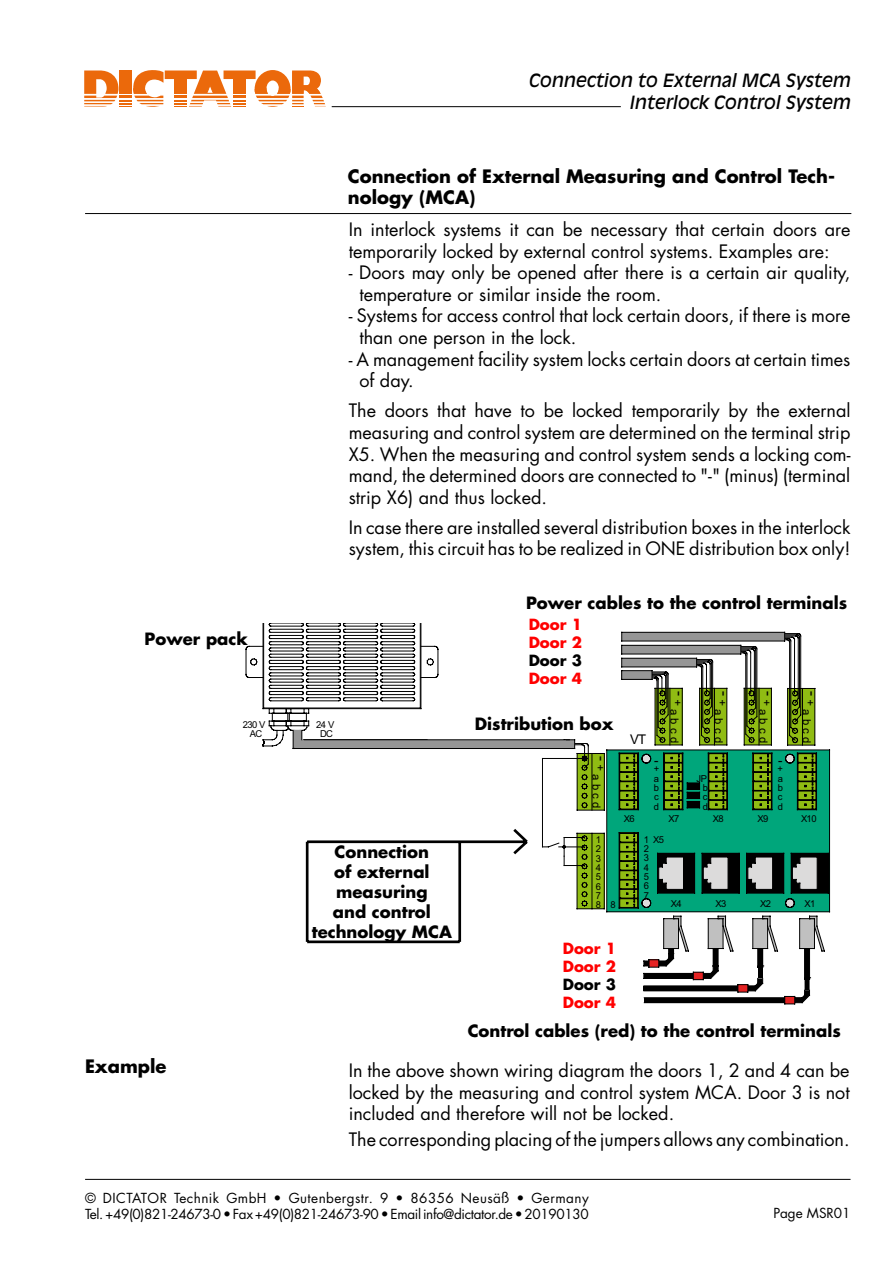
<style>
.page{position:relative;width:893px;height:1263px;background:#fff}
.page>*{position:absolute;margin:0;border:0;box-sizing:border-box;transform-origin:0 0}
.t1{font:18px/21.6px "Futura Std";color:#000}
.t2{font:700 18px/21.6px "Futura Std";color:#000}
.t3{font:italic 18px/21.6px "Antique Olive Std";color:#000;text-align:right}
.t4{font:700 16.5px/19.8px "Futura Std";color:#000;text-align:center}
.t5{font:15.15px "Arial";color:#000}
.t6{font:700 15px/18px "Futura Std";color:#f00}
.t7{font:700 15px "Futura Std";color:#000}
.t8{font:13.5px/16.2px "Futura Std";letter-spacing:-.025em;color:#000}
.t9{font:13.5px "Futura Std";color:#000}
.t10{font:13.35px "Arial";color:#000}
.t11{font:11.4px "Arial";letter-spacing:.295em;color:#000}
.t12{font:9.6px/9.3px "Arial";letter-spacing:-.07em;color:#000;text-align:justify}
.s1{font-size:15.15px}
</style>
<div class="page">
<hr style="left:85px;top:1179px;width:765px;height:1px;background:#000">
<hr style="left:85px;top:213px;width:766px;height:1px;background:#000">
<svg style="left:84px;top:70px;width:242px;height:37px"></svg>
<hr style="left:332px;top:106px;width:289px;height:1px;background:#000">
<hr style="left:604px;top:753px;width:1px;height:57px;background:#000">
<div style="left:293px;top:740px;width:273px;height:8px;background:#969696"></div>
<hr style="left:304px;top:739px;width:265px;height:1px;background:#000">
<hr style="left:293px;top:748px;width:276px;height:1px;background:#000">
<svg style="left:246px;top:624px;width:192px;height:125px"></svg>
<div style="left:607px;top:750px;width:222px;height:162px;background:#00a67b"></div>
<hr style="left:607px;top:911px;width:222px;height:1px;background:#000">
<hr style="left:829px;top:750px;width:1px;height:162px;background:#000">
<hr style="left:607px;top:750px;width:222px;height:1px;background:#000">
<hr style="left:606px;top:750px;width:1px;height:162px;background:#000">
<svg style="left:785px;top:899px;width:9px;height:8px"></svg>
<svg style="left:619px;top:753px;width:32px;height:57px"></svg>
<hr style="left:663px;top:753px;width:1px;height:57px;background:#000">
<hr style="left:727px;top:753px;width:1px;height:57px;background:#000">
<svg style="left:708px;top:753px;width:19px;height:57px"></svg>
<hr style="left:772px;top:753px;width:1px;height:57px;background:#000">
<hr style="left:752px;top:753px;width:1px;height:57px;background:#000">
<svg style="left:753px;top:753px;width:19px;height:57px"></svg>
<svg style="left:785px;top:753px;width:32px;height:57px"></svg>
<svg style="left:619px;top:832px;width:32px;height:77px"></svg>
<div style="left:791px;top:853px;width:37px;height:40px;background:#000"></div>
<hr style="left:791px;top:893px;width:37px;height:1px;background:#000">
<hr style="left:828px;top:853px;width:1px;height:40px;background:#000">
<svg style="left:793px;top:857px;width:24px;height:32px"></svg>
<div style="left:747px;top:853px;width:37px;height:40px;background:#000"></div>
<hr style="left:747px;top:893px;width:37px;height:1px;background:#000">
<hr style="left:746px;top:853px;width:1px;height:40px;background:#000">
<svg style="left:748px;top:857px;width:25px;height:32px"></svg>
<div style="left:702px;top:853px;width:37px;height:40px;background:#000"></div>
<hr style="left:702px;top:893px;width:37px;height:1px;background:#000">
<hr style="left:739px;top:853px;width:1px;height:40px;background:#000">
<svg style="left:703px;top:857px;width:25px;height:32px"></svg>
<div style="left:657px;top:853px;width:38px;height:40px;background:#000"></div>
<hr style="left:657px;top:893px;width:38px;height:1px;background:#000">
<svg style="left:658px;top:857px;width:25px;height:32px"></svg>
<hr style="left:771px;top:688px;width:1px;height:57px;background:#000">
<svg style="left:664px;top:753px;width:36px;height:57px"></svg>
<svg style="left:644px;top:916px;width:133px;height:77px"></svg>
<svg style="left:305px;top:829px;width:223px;height:115px"></svg>
<div style="left:622px;top:632px;width:163px;height:9px;background:#969696"></div>
<hr style="left:622px;top:641px;width:163px;height:1px;background:#000">
<svg style="left:621px;top:632px;width:150px;height:114px"></svg>
<hr style="left:622px;top:632px;width:163px;height:1px;background:#000">
<hr style="left:815px;top:688px;width:1px;height:57px;background:#000">
<svg style="left:784px;top:632px;width:31px;height:114px"></svg>
<div style="left:804px;top:948px;width:5px;height:42px;background:#000"></div>
<svg style="left:799px;top:916px;width:25px;height:35px"></svg>
<hr style="left:809px;top:948px;width:1px;height:31px;background:#000">
<div style="left:644px;top:998px;width:141px;height:5px;background:#000"></div>
<hr style="left:644px;top:997px;width:141px;height:1px;background:#000">
<svg style="left:784px;top:990px;width:25px;height:15px"></svg>
<svg style="left:542px;top:740px;width:62px;height:169px"></svg>
<p class="t3" style="left:528px;top:70px;width:324px">Connection to External MCA System<br>Interlock Control System</p>
<p class="t2" style="left:348px;top:165px;width:489px">Connection of External Measuring and Control Tech&shy;nology (MCA)</p>
<p class="t1" style="left:349px;top:219px;width:503px">In interlock systems it can be necessary that certain doors are temporarily locked by external control systems. Examples are:</p>
<p class="t1" style="left:359px;top:262px;width:492px;text-indent:-11px">- Doors may only be opened after there is a certain air quality, temperature or similar inside the room.</p>
<p class="t1" style="left:359px;top:305px;width:493px;text-indent:-11px">- Systems for access control that lock certain doors, if there is more than one person in the lock.</p>
<p class="t1" style="left:359px;top:348px;width:492px;text-indent:-11px">- A management facility system locks certain doors at certain times of day.</p>
<p class="t1" style="left:349px;top:400px;width:503px;text-align:justify">The doors that have to be locked temporarily by the external measuring and control system are determined on the terminal strip X5. When the measuring and control system sends a locking com&shy;mand, the determined doors are connected to "-" (minus) (terminal strip X6) and thus locked.</p>
<p class="t1" style="left:349px;top:517px;width:503px">In case there are installed several distribution boxes in the interlock system, this circuit has to be realized in ONE distribution box only!</p>
<p class="t4" style="left:145px;top:629px;width:105px">Power pack</p>
<p class="t12" style="left:243px;top:720px;width:24px;text-align:center">230 V<br>AC</p>
<p class="t12" style="left:316px;top:720px;width:19px;text-align:center">24 V<br>DC</p>
<p class="t4" style="left:312px;top:842px;width:142px">Connection<br>of external measuring<br>and control technology MCA</p>
<p class="t4" style="left:526px;top:593px;width:323px">Power cables to the control terminals</p>
<p class="t6" style="left:529px;top:615px;width:55px">Door 1<br>Door 2</p>
<p class="t7" style="left:529px;top:650px;width:55px">Door 3</p>
<p class="t6" style="left:529px;top:669px;width:55px">Door 4</p>
<p class="t4" style="left:475px;top:714px;width:140px">Distribution box</p>
<p class="t10" style="left:630px;top:730px;width:17px">VT</p>
<p class="t5" style="left:667px;top:695px;width:7px;rotate:-90deg">-</p>
<p class="t11" style="left:670px;top:705px;width:8px;rotate:-90deg">+</p>
<p class="t11" style="left:682px;top:709px;width:36px;rotate:90deg">abcd</p>
<p class="t5" style="left:712px;top:695px;width:7px;rotate:-90deg">-</p>
<p class="t11" style="left:715px;top:705px;width:8px;rotate:-90deg">+</p>
<p class="t11" style="left:726px;top:709px;width:36px;rotate:90deg">abcd</p>
<p class="t5" style="left:756px;top:695px;width:7px;rotate:-90deg">-</p>
<p class="t11" style="left:759px;top:705px;width:8px;rotate:-90deg">+</p>
<p class="t11" style="left:771px;top:709px;width:36px;rotate:90deg">abcd</p>
<p class="t5" style="left:800px;top:696px;width:7px;rotate:-90deg">-</p>
<p class="t11" style="left:803px;top:706px;width:8px;rotate:-90deg">+</p>
<p class="t11" style="left:814px;top:709px;width:36px;rotate:90deg">abcd</p>
<p class="t11" style="left:593px;top:771px;width:17px;rotate:-90deg">+ <span class="s1">-</span></p>
<p class="t10" style="left:654px;top:751px;width:6px">-</p>
<p class="t12" style="left:654px;top:764px;width:7px">+ a b c d</p>
<p class="t12" style="left:703px;top:774px;width:7px;text-indent:-6px">JP b c d</p>
<p class="t12" style="left:777px;top:764px;width:7px">+ a b c d</p>
<p class="t10" style="left:778px;top:751px;width:6px">-</p>
<p class="t11" style="left:604px;top:774px;width:36px;rotate:90deg">abcd</p>
<p class="t12" style="left:596px;top:835px;width:7px">1<br>2<br>3<br>4<br>5<br>6<br>7<br>8</p>
<p class="t12" style="left:624px;top:814px;width:12px">X6</p>
<p class="t12" style="left:668px;top:814px;width:12px">X7</p>
<p class="t12" style="left:713px;top:814px;width:12px">X8</p>
<p class="t12" style="left:758px;top:814px;width:12px">X9</p>
<p class="t12" style="left:801px;top:814px;width:17px">X10</p>
<p class="t12" style="left:644px;top:835px;width:22px;text-align:left">1 X5<br>2<br>3<br>4<br>5<br>6<br>7</p>
<p class="t12" style="left:611px;top:900px;width:7px">8</p>
<p class="t12" style="left:671px;top:899px;width:12px">X4</p>
<p class="t12" style="left:715px;top:899px;width:12px">X3</p>
<p class="t12" style="left:760px;top:899px;width:12px">X2</p>
<p class="t12" style="left:805px;top:899px;width:12px">X1</p>
<p class="t6" style="left:563px;top:939px;width:55px">Door 1<br>Door 2</p>
<p class="t7" style="left:563px;top:974px;width:55px">Door 3</p>
<p class="t6" style="left:563px;top:993px;width:55px">Door 4</p>
<p class="t2" style="left:85px;top:1055px;width:83px">Example</p>
<p class="t4" style="left:468px;top:1021px;width:375px">Control cables (red) to the control terminals</p>
<p class="t1" style="left:349px;top:1060px;width:502px;text-align:justify">In the above shown wiring diagram the doors 1, 2 and 4 can be locked by the measuring and control system MCA. Door 3 is not included and therefore will not be locked.</p>
<p class="t1" style="left:349px;top:1129px;width:502px">The corresponding placing of the jumpers allows any combination.</p>
<p class="t8" style="left:85px;top:1190px;width:505px">© DICTATOR Technik GmbH • Gutenbergstr. 9 • 86356 Neusäß • Germany<br>Tel. +49(0)821-24673-0 • Fax +49(0)821-24673-90 • Email info@dictator.de • 20190130</p>
<p class="t9" style="left:773px;top:1205px;width:79px">Page MSR01</p>
</div>
